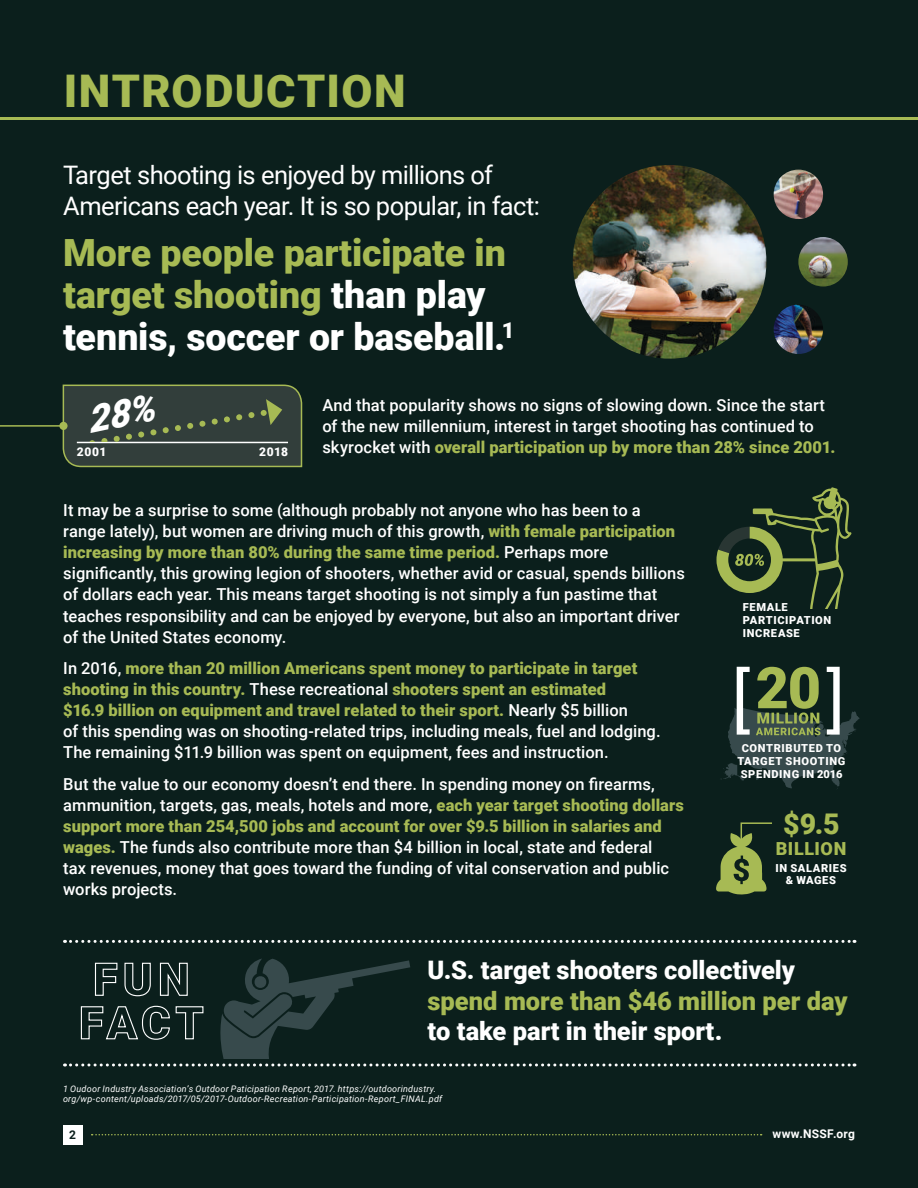
<style>
.page{position:relative;width:918px;height:1188px;background:#0b1f1c}
.page>*{position:absolute;margin:0;border:0;box-sizing:border-box;transform-origin:0 0}
.t1{font:900 45px "Roboto";letter-spacing:.03em;color:#a7ba54}
.t2{font:900 37.5px/42px "Roboto";letter-spacing:-.005em;color:#a7ba54}
.t3{font:900 28.5px "Roboto";color:#a7ba54}
.t4{font:25.5px/30.6px "Roboto";letter-spacing:-.025em;color:#fff}
.t5{font:900 25.5px "Roboto";color:#fff}
.t6{font:900 25.5px "Roboto";color:#a7ba54}
.t7{font:900 18px "Roboto";letter-spacing:.03em;color:#a7ba54}
.t8{font:500 16.5px/21px "Roboto";letter-spacing:.005em;color:#fff}
.t9{font:700 12px "Roboto";letter-spacing:.025em;color:#fff}
.t10{font:900 12px "Roboto";letter-spacing:.04em;color:#fff}
.t11{font:700 12px "Roboto";color:#0b1f1c}
.t12{font:900 11.1px/12.9px "Roboto";letter-spacing:.055em;color:#fff;text-align:center}
.t13{font:italic 9px/10.8px "Roboto";letter-spacing:.025em;color:#fff}
.s1{color:#fff}
.s2{font-weight:900;color:#a7ba54}
</style>
<div class="page">
<hr style="left:0;top:117px;width:918px;height:3px;background:#a7ba54">
<div style="left:63px;top:1125px;width:19px;height:19px;background:#fff"></div>
<svg style="left:92px;top:1134px;width:670px;height:1px"></svg>
<img style="left:573px;top:165px;width:193px;height:194px;border-radius:97px">
<img style="left:798px;top:237px;width:50px;height:50px;border-radius:25px">
<img style="left:774px;top:170px;width:49px;height:49px;border-radius:25px">
<img style="left:774px;top:305px;width:49px;height:49px;border-radius:25px">
<hr style="left:0;top:425px;width:63px;height:2px;background:#a7ba54">
<svg style="left:59px;top:422px;width:9px;height:8px"></svg>
<svg style="left:721px;top:667px;width:139px;height:122px"></svg>
<svg style="left:716px;top:822px;width:56px;height:73px"></svg>
<svg style="left:64px;top:940px;width:791px;height:3px"></svg>
<svg style="left:64px;top:1064px;width:791px;height:2px"></svg>
<svg style="left:94px;top:962px;width:24px;height:34px"></svg>
<svg style="left:124px;top:962px;width:27px;height:35px"></svg>
<svg style="left:159px;top:962px;width:29px;height:34px"></svg>
<svg style="left:80px;top:1005px;width:124px;height:35px"></svg>
<svg style="left:220px;top:959px;width:190px;height:99px"></svg>
<svg style="left:716px;top:487px;width:136px;height:121px"></svg>
<svg style="left:62px;top:384px;width:241px;height:84px;background:#3c493e"></svg>
<h1 class="t1" style="left:64px;top:60px;width:344px">INTRODUCTION</h1>
<h3 class="t4" style="left:63px;top:159px;width:479px">Target shooting is enjoyed by millions of<br>Americans each year. It is so popular, in fact:</h3>
<h2 class="t2" style="left:63px;top:231px;width:453px">More people participate in target shooting <span class="s1">than play tennis, soccer or baseball.</span><sup>1</sup></h2>
<p class="t10" style="left:77px;top:444px;width:31px">2001</p>
<p class="t10" style="left:259px;top:444px;width:30px">2018</p>
<p class="t8" style="left:322px;top:394px;width:515px">And that popularity shows no signs of slowing down. Since the start of the new millennium, interest in target shooting has continued to skyrocket with <span class="s2">overall participation up by more than 28% since 2001.</span></p>
<p class="t8" style="left:63px;top:500px;width:623px">It may be a surprise to some (although probably not anyone who has been to a range lately), but women are driving much of this growth, <span class="s2">with female participation increasing by more than 80% during the same time period.</span> Perhaps more significantly, this growing legion of shooters, whether avid or casual, spends billions of dollars each year. This means target shooting is not simply a fun pastime that teaches responsibility and can be enjoyed by everyone, but also an important driver of the United States economy.</p>
<p class="t8" style="left:63px;top:657px;width:599px">In 2016, <span class="s2">more than 20 million Americans spent money to participate in target shooting in this country.</span> These recreational <span class="s2">shooters spent an estimated<br>$16.9 billion on equipment and travel related to their sport.</span> Nearly $5 billion<br>of this spending was on shooting-related trips, including meals, fuel and lodging.<br>The remaining $11.9 billion was spent on equipment, fees and instruction.</p>
<p class="t8" style="left:63px;top:773px;width:622px">But the value to our economy doesn’t end there. In spending money on firearms, ammunition, targets, gas, meals, hotels and more, <span class="s2">each year target shooting dollars support more than 254,500 jobs and account for over $9.5 billion in salaries and wages.</span> The funds also contribute more than $4 billion in local, state and federal<br>tax revenues, money that goes toward the funding of vital conservation and public works projects.</p>
<p class="t12" style="left:743px;top:600px;width:90px;text-align:left">FEMALE<br>PARTICIPATION<br>INCREASE</p>
<p class="t12" style="left:738px;top:741px;width:109px">CONTRIBUTED TO<br>TARGET SHOOTING<br>SPENDING IN 2016</p>
<h3 class="t3" style="left:783px;top:804px;width:58px">$9.5</h3>
<p class="t7" style="left:776px;top:836px;width:72px">BILLION</p>
<p class="t12" style="left:775px;top:862px;width:73px;line-height:12px">IN SALARIES &amp; WAGES</p>
<h3 class="t5" style="left:427px;top:952px;width:369px">U.S. target shooters collectively</h3>
<h3 class="t6" style="left:427px;top:983px;width:422px">spend more than $46 million per day</h3>
<h3 class="t5" style="left:427px;top:1013px;width:296px">to take part in their sport.</h3>
<p class="t13" style="left:63px;top:1083px;width:381px">1 Oudoor Industry Association’s Outdoor Paticipation Report, 2017. https://outdoorindustry. org/wp-content/uploads/2017/05/2017-Outdoor-Recreation-Participation-Report_FINAL.pdf</p>
<p class="t11" style="left:69px;top:1127px;width:8px">2</p>
<p class="t9" style="left:773px;top:1126px;width:84px">www.NSSF.org</p>
</div>
